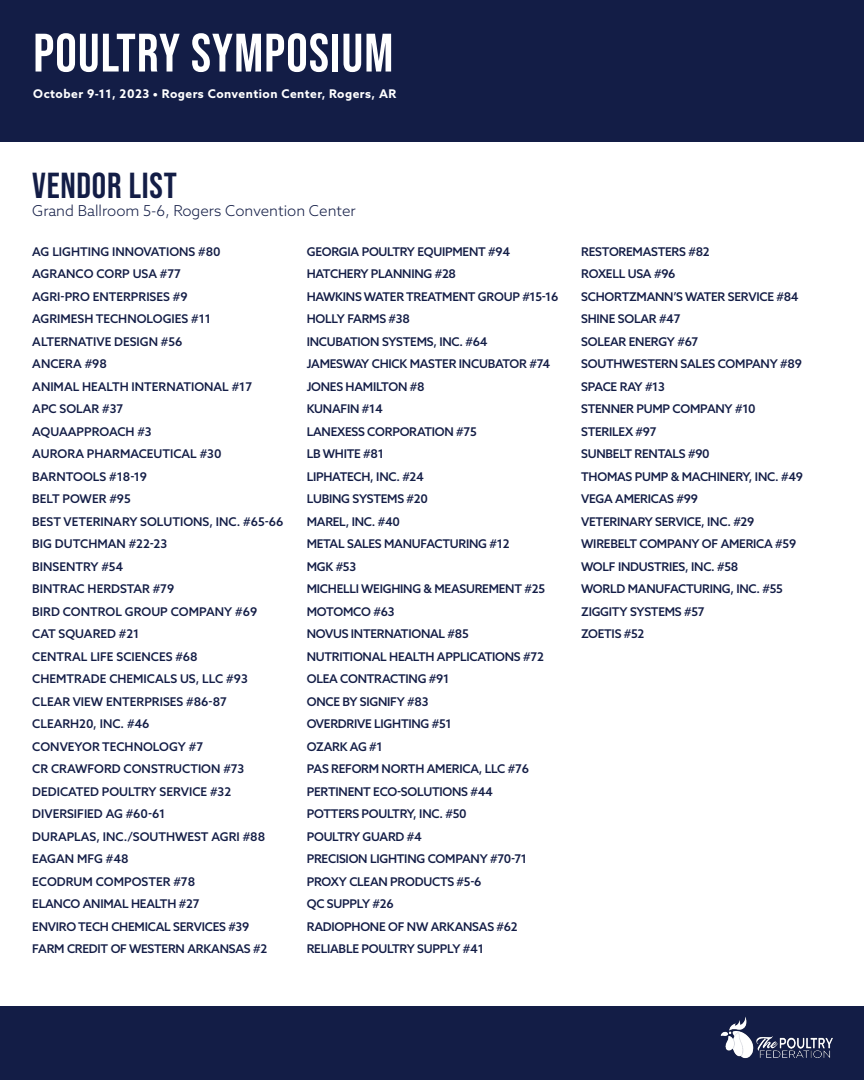
<style>
.page{position:relative;width:864px;height:1080px;background:#fff}
.page>*{position:absolute;margin:0;border:0;box-sizing:border-box;transform-origin:0 0}
.t1{font:54px "Bebas Neue";letter-spacing:.02em;color:#fff}
.t2{font:36px "Bebas Neue";letter-spacing:.02em;color:#131d46}
.t3{font:300 15px "Azo Sans";color:#131d46}
.t4{font:500 12px "Azo Sans";letter-spacing:-.02em;color:#131d46}
.t5{font:500 12px "Azo Sans";color:#131d46}
.t6{font:700 12px "Azo Sans";letter-spacing:.04em;color:#fff}
.s1{font-family:"Kollektif"}
</style>
<div class="page">
<div style="left:0;top:0;width:864px;height:142px;background:#131d46"></div>
<div style="left:0;top:1006px;width:864px;height:74px;background:#131d46"></div>
<img style="left:720px;top:1016px;width:113px;height:43px">
<p class="t1" style="left:33px;top:22px;width:362px">POULTRY SYMPOSIUM</p>
<p class="t6" style="left:33px;top:85px;width:365px">October 9-11, 2023 <span class="s1">•</span> Rogers Convention Center, Rogers, AR</p>
<p class="t2" style="left:32px;top:165px;width:146px">VENDOR LIST</p>
<p class="t3" style="left:32px;top:201px;width:325px">Grand Ballroom 5-6, Rogers Convention Center</p>
<p class="t5" style="left:32px;top:244px;width:190px">AG LIGHTING INNOVATIONS #80</p>
<p class="t5" style="left:32px;top:266px;width:150px">AGRANCO CORP USA #77</p>
<p class="t5" style="left:32px;top:289px;width:157px">AGRI-PRO ENTERPRISES #9</p>
<p class="t5" style="left:32px;top:311px;width:180px">AGRIMESH TECHNOLOGIES #11</p>
<p class="t5" style="left:32px;top:334px;width:152px">ALTERNATIVE DESIGN #56</p>
<p class="t5" style="left:32px;top:356px;width:76px">ANCERA #98</p>
<p class="t5" style="left:32px;top:379px;width:221px">ANIMAL HEALTH INTERNATIONAL #17</p>
<p class="t5" style="left:32px;top:401px;width:93px">APC SOLAR #37</p>
<p class="t5" style="left:32px;top:424px;width:121px">AQUAAPPROACH #3</p>
<p class="t5" style="left:32px;top:446px;width:191px">AURORA PHARMACEUTICAL #30</p>
<p class="t5" style="left:32px;top:469px;width:116px">BARNTOOLS #18-19</p>
<p class="t5" style="left:32px;top:491px;width:100px">BELT POWER #95</p>
<p class="t5" style="left:32px;top:514px;width:253px">BEST VETERINARY SOLUTIONS, INC. #65-66</p>
<p class="t5" style="left:32px;top:536px;width:136px">BIG DUTCHMAN #22-23</p>
<p class="t5" style="left:32px;top:559px;width:93px">BINSENTRY #54</p>
<p class="t5" style="left:32px;top:581px;width:143px">BINTRAC HERDSTAR #79</p>
<p class="t5" style="left:32px;top:604px;width:226px">BIRD CONTROL GROUP COMPANY #69</p>
<p class="t5" style="left:32px;top:626px;width:109px">CAT SQUARED #21</p>
<p class="t5" style="left:32px;top:649px;width:167px">CENTRAL LIFE SCIENCES #68</p>
<p class="t5" style="left:32px;top:671px;width:217px">CHEMTRADE CHEMICALS US, LLC #93</p>
<p class="t5" style="left:32px;top:694px;width:196px">CLEAR VIEW ENTERPRISES #86-87</p>
<p class="t5" style="left:32px;top:716px;width:119px">CLEARH20, INC. #46</p>
<p class="t5" style="left:32px;top:739px;width:172px">CONVEYOR TECHNOLOGY #7</p>
<p class="t5" style="left:32px;top:761px;width:214px">CR CRAWFORD CONSTRUCTION #73</p>
<p class="t5" style="left:32px;top:784px;width:200px">DEDICATED POULTRY SERVICE #32</p>
<p class="t5" style="left:32px;top:806px;width:135px">DIVERSIFIED AG #60-61</p>
<p class="t5" style="left:32px;top:829px;width:234px">DURAPLAS, INC./SOUTHWEST AGRI #88</p>
<p class="t5" style="left:32px;top:851px;width:98px">EAGAN MFG #48</p>
<p class="t5" style="left:32px;top:874px;width:164px">ECODRUM COMPOSTER #78</p>
<p class="t4" style="left:32px;top:896px;width:169px">ELANCO ANIMAL HEALTH #27</p>
<p class="t4" style="left:32px;top:919px;width:219px">ENVIRO TECH CHEMICAL SERVICES #39</p>
<p class="t4" style="left:32px;top:941px;width:236px">FARM CREDIT OF WESTERN ARKANSAS #2</p>
<p class="t4" style="left:307px;top:244px;width:205px">GEORGIA POULTRY EQUIPMENT #94</p>
<p class="t4" style="left:307px;top:266px;width:151px">HATCHERY PLANNING #28</p>
<p class="t4" style="left:307px;top:289px;width:253px">HAWKINS WATER TREATMENT GROUP #15-16</p>
<p class="t4" style="left:307px;top:311px;width:105px">HOLLY FARMS #38</p>
<p class="t4" style="left:307px;top:334px;width:182px">INCUBATION SYSTEMS, INC. #64</p>
<p class="t4" style="left:307px;top:356px;width:245px">JAMESWAY CHICK MASTER INCUBATOR #74</p>
<p class="t4" style="left:307px;top:379px;width:119px">JONES HAMILTON #8</p>
<p class="t4" style="left:307px;top:401px;width:78px">KUNAFIN #14</p>
<p class="t4" style="left:307px;top:424px;width:171px">LANEXESS CORPORATION #75</p>
<p class="t4" style="left:307px;top:446px;width:79px">LB WHITE #81</p>
<p class="t4" style="left:307px;top:469px;width:119px">LIPHATECH, INC. #24</p>
<p class="t4" style="left:307px;top:491px;width:123px">LUBING SYSTEMS #20</p>
<p class="t4" style="left:307px;top:514px;width:95px">MAREL, INC. #40</p>
<p class="t4" style="left:307px;top:536px;width:204px">METAL SALES MANUFACTURING #12</p>
<p class="t4" style="left:307px;top:559px;width:51px">MGK #53</p>
<p class="t4" style="left:307px;top:581px;width:240px">MICHELLI WEIGHING &amp; MEASUREMENT #25</p>
<p class="t4" style="left:307px;top:604px;width:89px">MOTOMCO #63</p>
<p class="t4" style="left:307px;top:626px;width:164px">NOVUS INTERNATIONAL #85</p>
<p class="t4" style="left:307px;top:649px;width:239px">NUTRITIONAL HEALTH APPLICATIONS #72</p>
<p class="t4" style="left:307px;top:671px;width:144px">OLEA CONTRACTING #91</p>
<p class="t4" style="left:307px;top:694px;width:123px">ONCE BY SIGNIFY #83</p>
<p class="t4" style="left:307px;top:716px;width:146px">OVERDRIVE LIGHTING #51</p>
<p class="t4" style="left:307px;top:739px;width:77px">OZARK AG #1</p>
<p class="t4" style="left:307px;top:761px;width:224px">PAS REFORM NORTH AMERICA, LLC #76</p>
<p class="t4" style="left:307px;top:784px;width:188px">PERTINENT ECO-SOLUTIONS #44</p>
<p class="t4" style="left:307px;top:806px;width:161px">POTTERS POULTRY, INC. #50</p>
<p class="t4" style="left:307px;top:829px;width:117px">POULTRY GUARD #4</p>
<p class="t4" style="left:307px;top:851px;width:222px">PRECISION LIGHTING COMPANY #70-71</p>
<p class="t4" style="left:307px;top:874px;width:176px">PROXY CLEAN PRODUCTS #5-6</p>
<p class="t4" style="left:307px;top:896px;width:89px">QC SUPPLY #26</p>
<p class="t4" style="left:307px;top:919px;width:213px">RADIOPHONE OF NW ARKANSAS #62</p>
<p class="t4" style="left:307px;top:941px;width:179px">RELIABLE POULTRY SUPPLY #41</p>
<p class="t4" style="left:581px;top:244px;width:130px">RESTOREMASTERS #82</p>
<p class="t4" style="left:581px;top:266px;width:96px">ROXELL USA #96</p>
<p class="t4" style="left:581px;top:289px;width:219px">SCHORTZMANN’S WATER SERVICE #84</p>
<p class="t4" style="left:581px;top:311px;width:101px">SHINE SOLAR #47</p>
<p class="t4" style="left:581px;top:334px;width:119px">SOLEAR ENERGY #67</p>
<p class="t4" style="left:581px;top:356px;width:222px">SOUTHWESTERN SALES COMPANY #89</p>
<p class="t4" style="left:581px;top:379px;width:85px">SPACE RAY #13</p>
<p class="t4" style="left:581px;top:401px;width:176px">STENNER PUMP COMPANY #10</p>
<p class="t4" style="left:581px;top:424px;width:77px">STERILEX #97</p>
<p class="t4" style="left:581px;top:446px;width:130px">SUNBELT RENTALS #90</p>
<p class="t4" style="left:581px;top:469px;width:223px">THOMAS PUMP &amp; MACHINERY, INC. #49</p>
<p class="t4" style="left:581px;top:491px;width:118px">VEGA AMERICAS #99</p>
<p class="t4" style="left:581px;top:514px;width:175px">VETERINARY SERVICE, INC. #29</p>
<p class="t4" style="left:581px;top:536px;width:217px">WIREBELT COMPANY OF AMERICA #59</p>
<p class="t4" style="left:581px;top:559px;width:159px">WOLF INDUSTRIES, INC. #58</p>
<p class="t4" style="left:581px;top:581px;width:203px">WORLD MANUFACTURING, INC. #55</p>
<p class="t4" style="left:581px;top:604px;width:125px">ZIGGITY SYSTEMS #57</p>
<p class="t4" style="left:581px;top:626px;width:65px">ZOETIS #52</p>
</div>
